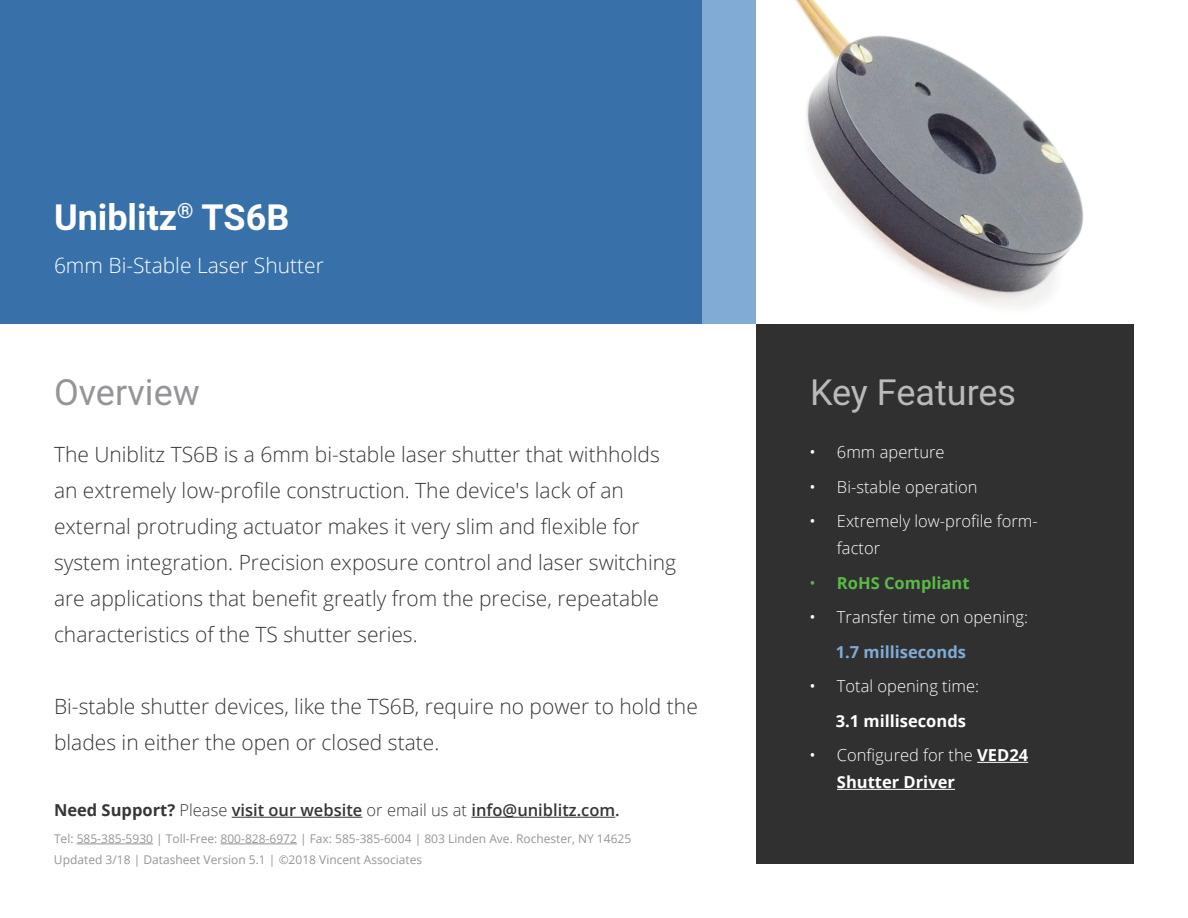
<style>
.page{position:relative;width:1188px;height:918px;background:#fff}
.page>*{position:absolute;margin:0;border:0;box-sizing:border-box;transform-origin:0 0}
.t1{font:700 36px "Roboto";color:#fff}
.t2{font:36px "Roboto";color:#b8babc}
.t3{font:36px "Roboto";color:#939598}
.t4{font:300 21px/36px "Open Sans";color:#373636}
.t5{font:300 21px "Open Sans";color:#fff}
.t6{font:300 16.5px/34.5px "Open Sans";color:#fff}
.t7{font:600 16.5px "Open Sans";color:#363635}
.t8{font:700 16.5px/27px "Open Sans";color:#fff}
.t9{font:700 16.5px "Open Sans";color:#5bba47}
.t10{font:12px/21px "Open Sans";color:#949596}
.s1{font-weight:700}
.s2{font-weight:300}
.s3{font-family:"Roboto";font-weight:400}
.s4{font-weight:700;color:#81abd5}
</style>
<div class="page">
<div style="left:756px;top:324px;width:378px;height:540px;background:#303030"></div>
<hr style="left:977px;top:762px;width:51px;height:1px;background:#fff">
<hr style="left:837px;top:789px;width:118px;height:1px;background:#fff">
<div style="left:0;top:0;width:702px;height:324px;background:#3870a9"></div>
<div style="left:702px;top:0;width:54px;height:324px;background:#81abd5"></div>
<hr style="left:232px;top:817px;width:130px;height:1px;background:#363635">
<hr style="left:471px;top:817px;width:144px;height:1px;background:#363635">
<hr style="left:77px;top:844px;width:76px;height:1px;background:#949596">
<hr style="left:221px;top:844px;width:76px;height:1px;background:#949596">
<img style="left:795px;top:0;width:289px;height:308px">
<h1 class="t1" style="left:54px;top:191px;width:237px">Uniblitz<sup>®</sup> TS6B</h1>
<p class="t5" style="left:54px;top:251px;width:271px">6mm Bi-Stable Laser Shutter</p>
<h1 class="t3" style="left:54px;top:367px;width:147px">Overview</h1>
<p class="t4" style="left:54px;top:435px;width:624px">The Uniblitz TS6B is a 6mm bi-stable laser shutter that withholds an extremely low-profile construction. The device's lack of an external protruding actuator makes it very slim and flexible for system integration. Precision exposure control and laser switching are applications that benefit greatly from the precise, repeatable characteristics of the TS shutter series.</p>
<p class="t4" style="left:54px;top:687px;width:645px">Bi-stable shutter devices, like the TS6B, require no power to hold the blades in either the open or closed state.</p>
<p class="t7" style="left:54px;top:799px;width:567px"><span class="s1">Need Support?</span> <span class="s2">Please</span> visit our website <span class="s2">or email us at</span> info@uniblitz.com.</p>
<p class="t10" style="left:54px;top:828px;width:579px">Tel: 585-385-5930 | Toll-Free: 800-828-6972 | Fax: 585-385-6004 | 803 Linden Ave. Rochester, NY 14625<br>Updated 3/18 | Datasheet Version 5.1 | ©2018 Vincent Associates</p>
<h1 class="t2" style="left:810px;top:367px;width:208px">Key Features</h1>
<p class="t6" style="left:810px;top:434px;width:136px"><span class="s3">•</span> 6mm aperture</p>
<p class="t6" style="left:810px;top:469px;width:169px"><span class="s3">•</span> Bi-stable operation</p>
<p class="t6" style="left:837px;top:507px;width:202px;line-height:27px;text-indent:-27px"><span class="s3">•</span> Extremely low-profile form&shy;factor</p>
<p class="t9" style="left:810px;top:571px;width:161px"><span class="s3">•</span> RoHS Compliant</p>
<p class="t6" style="left:836px;top:599px;width:194px;text-indent:-26px"><span class="s3">•</span> Transfer time on opening:<br><span class="s4">1.7 milliseconds</span></p>
<p class="t6" style="left:836px;top:668px;width:145px;text-indent:-26px"><span class="s3">•</span> Total opening time:<br><span class="s1">3.1 milliseconds</span></p>
<p class="t8" style="left:837px;top:741px;width:193px;text-indent:-27px"><span class="s3">•</span> <span class="s2">Configured for the</span> VED24<br>Shutter Driver</p>
</div>
